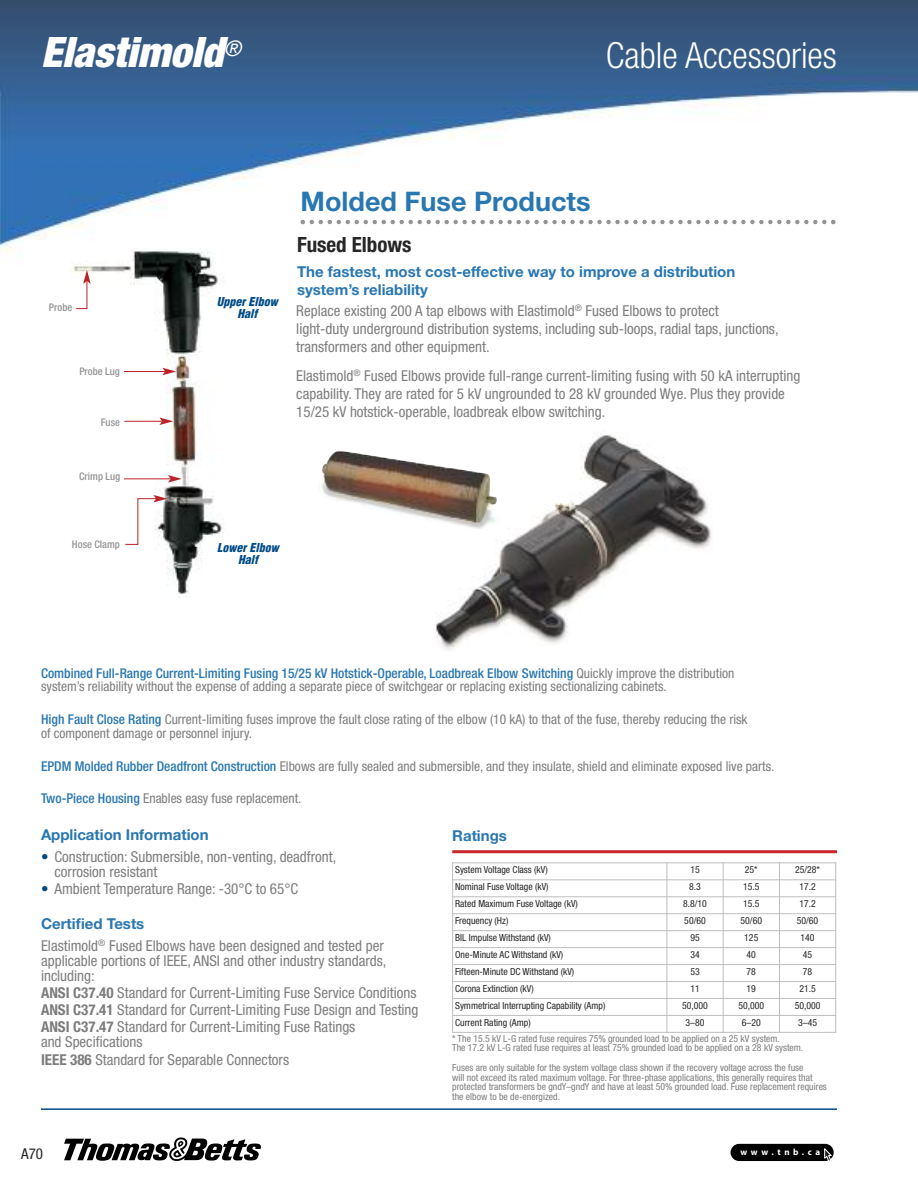
<style>
.page{position:relative;width:918px;height:1188px;background:#fff}
.page>*{position:absolute;margin:0;border:0;box-sizing:border-box;transform-origin:0 0}
.t1{font:italic 900 condensed 42px "Helvetica Neue LT Std";color:#fff}
.t2{font:300 condensed 36px "Helvetica Neue LT Std";color:#fff}
.t3{font:700 27px "Helvetica Neue LT Std";color:#2977b1}
.t4{font:700 condensed 21px "Helvetica Neue LT Std";color:#272627}
.t5{font:condensed 15px/18px "Helvetica Neue LT Std";color:#7d7d7d}
.t6{font:700 15px/18px "Helvetica Neue LT Std";color:#2977b1}
.t7{font:condensed 15px "Helvetica Neue LT Std";color:#272627}
.t8{font:condensed 13.5px/13.5px "Helvetica Neue LT Std";color:#7d7d7d}
.t9{font:italic 900 condensed 12px/12px "Helvetica LT Std";color:#004b86;text-align:center}
.t10{font:500 condensed 10.5px "Helvetica Neue LT Std";color:#939393}
.t11{font:condensed 9.75px/9.8px "Helvetica Neue LT Std";color:#7d7d7d}
.t12{font:condensed 9.75px "Helvetica Neue LT Std";color:#272627}
.t13{font:700 9px "Myriad Pro";letter-spacing:.405em;color:#fff}
.s1{font-weight:500;color:#2977b1}
.s2{color:#004b86}
.s3{font-weight:700;font-stretch:normal;color:#2977b1}
.s4{font-weight:700}
</style>
<div class="page">
<img style="left:0;top:0;width:918px;height:269px">
<hr style="left:41px;top:1108px;width:796px;height:2px;background:#004b86">
<svg style="left:64px;top:1137px;width:197px;height:24px"></svg>
<div style="left:731px;top:1144px;width:103px;height:17px;background:#000;border-radius:9px"></div>
<svg style="left:824px;top:1149px;width:7px;height:12px"></svg>
<svg style="left:301px;top:220px;width:535px;height:4px"></svg>
<img style="left:435px;top:431px;width:277px;height:219px">
<img style="left:318px;top:450px;width:184px;height:83px">
<hr style="left:452px;top:862px;width:1px;height:171px;background:#bebebe">
<hr style="left:667px;top:862px;width:1px;height:171px;background:#bebebe">
<hr style="left:723px;top:862px;width:1px;height:171px;background:#bebebe">
<hr style="left:779px;top:862px;width:1px;height:171px;background:#bebebe">
<hr style="left:835px;top:862px;width:1px;height:171px;background:#bebebe">
<hr style="left:452px;top:862px;width:384px;height:1px;background:#bebebe">
<hr style="left:452px;top:879px;width:384px;height:1px;background:#bebebe">
<hr style="left:452px;top:896px;width:384px;height:1px;background:#bebebe">
<hr style="left:452px;top:913px;width:384px;height:1px;background:#bebebe">
<hr style="left:452px;top:930px;width:384px;height:1px;background:#bebebe">
<hr style="left:452px;top:947px;width:384px;height:1px;background:#bebebe">
<hr style="left:452px;top:964px;width:384px;height:1px;background:#bebebe">
<hr style="left:452px;top:981px;width:384px;height:1px;background:#bebebe">
<hr style="left:452px;top:998px;width:384px;height:1px;background:#bebebe">
<hr style="left:452px;top:1015px;width:384px;height:1px;background:#bebebe">
<hr style="left:452px;top:1032px;width:384px;height:1px;background:#bebebe">
<hr style="left:452px;top:850px;width:385px;height:3px;background:#cc262b">
<img style="left:71px;top:248px;width:154px;height:350px">
<hr style="left:124px;top:421px;width:38px;height:1px;background:#ba2329">
<svg style="left:159px;top:418px;width:14px;height:7px"></svg>
<hr style="left:124px;top:478px;width:47px;height:1px;background:#ba2329">
<svg style="left:168px;top:475px;width:14px;height:8px"></svg>
<hr style="left:124px;top:371px;width:41px;height:1px;background:#ba2329">
<svg style="left:162px;top:368px;width:14px;height:7px"></svg>
<svg style="left:75px;top:270px;width:16px;height:39px"></svg>
<svg style="left:125px;top:495px;width:42px;height:50px"></svg>
<h1 class="t1" style="left:41px;top:38px;width:201px">Elastimold<sup>®</sup></h1>
<h2 class="t2" style="left:606px;top:42px;width:233px">Cable Accessories</h2>
<p class="t10" style="left:49px;top:304px;width:25px">Probe</p>
<p class="t10" style="left:79px;top:367px;width:42px">Probe Lug</p>
<p class="t10" style="left:101px;top:419px;width:21px">Fuse</p>
<p class="t10" style="left:79px;top:473px;width:43px">Crimp Lug</p>
<p class="t10" style="left:72px;top:540px;width:50px">Hose Clamp</p>
<p class="t9" style="left:217px;top:297px;width:63px">Upper Elbow<br>Half</p>
<h3 class="t3" style="left:301px;top:192px;width:292px">Molded Fuse Products</h3>
<h3 class="t4" style="left:297px;top:237px;width:116px">Fused Elbows</h3>
<p class="t6" style="left:297px;top:264px;width:440px">The fastest, most cost-effective way to improve a distribution system’s reliability</p>
<p class="t5" style="left:296px;top:303px;width:484px">Replace existing 200 A tap elbows with Elastimold<sup>®</sup> Fused Elbows to protect<br>light-duty underground distribution systems, including sub-loops, radial taps, junctions, transformers and other equipment.</p>
<p class="t5" style="left:296px;top:368px;width:506px">Elastimold<sup>®</sup> Fused Elbows provide full-range current-limiting fusing with 50 kA interrupting capability. They are rated for 5 kV ungrounded to 28 kV grounded Wye. Plus they provide<br>15/25 kV hotstick-operable, loadbreak elbow switching.</p>
<p class="t9" style="left:217px;top:543px;width:63px">Lower Elbow<br>Half</p>
<p class="t8" style="left:41px;top:668px;width:695px"><span class="s1">Combined Full-Range Current-Limiting Fusing 15/25 kV Hotstick-Operable, Loadbreak Elbow Switching</span> Quickly improve the distribution system’s reliability without the expense of adding a separate piece of switchgear or replacing existing sectionalizing cabinets.</p>
<p class="t8" style="left:41px;top:714px;width:708px"><span class="s1">High Fault Close Rating</span> Current-limiting fuses improve the fault close rating of the elbow (10 kA) to that of the fuse, thereby reducing the risk of component damage or personnel injury.</p>
<p class="t8" style="left:41px;top:760px;width:735px"><span class="s1">EPDM Molded Rubber Deadfront Construction</span> Elbows are fully sealed and submersible, and they insulate, shield and eliminate exposed live parts.</p>
<p class="t8" style="left:41px;top:793px;width:262px"><span class="s1">Two-Piece Housing</span> Enables easy fuse replacement.</p>
<p class="t6" style="left:41px;top:827px;width:169px">Application Information</p>
<p class="t5" style="left:55px;top:851px;width:283px;line-height:15px;text-indent:-14px"><span class="s2">•</span> Construction: Submersible, non-venting, deadfront, corrosion resistant</p>
<p class="t5" style="left:41px;top:881px;width:259px"><span class="s2">•</span> Ambient Temperature Range: -30°C to 65°C</p>
<p class="t5" style="left:41px;top:914px;width:344px;line-height:21.8px"><span class="s3">Certified Tests<br></span>Elastimold<sup>®</sup> Fused Elbows have been designed and tested per</p>
<p class="t5" style="left:41px;top:954px;width:347px;line-height:15px">applicable portions of IEEE, ANSI and other industry standards, including:</p>
<p class="t5" style="left:41px;top:986px;width:379px;line-height:17.1px"><span class="s4">ANSI C37.40</span> Standard for Current-Limiting Fuse Service Conditions<br><span class="s4">ANSI C37.41</span> Standard for Current-Limiting Fuse Design and Testing<br><span class="s4">ANSI C37.47</span> Standard for Current-Limiting Fuse Ratings</p>
<p class="t5" style="left:41px;top:1035px;width:250px;line-height:17.1px">and Specifications<br><span class="s4">IEEE 386</span> Standard for Separable Connectors</p>
<p class="t6" style="left:452px;top:828px;width:56px">Ratings</p>
<p class="t12" style="left:455px;top:866px;width:94px">System Voltage Class (kV)</p>
<p class="t12" style="left:690px;top:866px;width:11px">15</p>
<p class="t12" style="left:745px;top:866px;width:14px">25*</p>
<p class="t12" style="left:795px;top:866px;width:26px">25/28*</p>
<p class="t12" style="left:455px;top:883px;width:95px">Nominal Fuse Voltage (kV)</p>
<p class="t12" style="left:689px;top:883px;width:13px">8.3</p>
<p class="t12" style="left:743px;top:883px;width:18px">15.5</p>
<p class="t12" style="left:799px;top:883px;width:18px">17.2</p>
<p class="t12" style="left:455px;top:900px;width:124px">Rated Maximum Fuse Voltage (kV)</p>
<p class="t12" style="left:683px;top:900px;width:25px">8.8/10</p>
<p class="t12" style="left:743px;top:900px;width:18px">15.5</p>
<p class="t12" style="left:799px;top:900px;width:18px">17.2</p>
<p class="t12" style="left:455px;top:917px;width:55px">Frequency (Hz)</p>
<p class="t12" style="left:684px;top:917px;width:23px">50/60</p>
<p class="t12" style="left:741px;top:917px;width:23px">50/60</p>
<p class="t12" style="left:797px;top:917px;width:23px">50/60</p>
<p class="t12" style="left:455px;top:934px;width:97px">BIL Impulse Withstand (kV)</p>
<p class="t12" style="left:690px;top:934px;width:11px">95</p>
<p class="t12" style="left:744px;top:934px;width:16px">125</p>
<p class="t12" style="left:801px;top:934px;width:16px">140</p>
<p class="t12" style="left:455px;top:951px;width:110px">One-Minute AC Withstand (kV)</p>
<p class="t12" style="left:690px;top:951px;width:11px">34</p>
<p class="t12" style="left:747px;top:951px;width:11px">40</p>
<p class="t12" style="left:803px;top:951px;width:11px">45</p>
<p class="t12" style="left:455px;top:968px;width:121px">Fifteen-Minute DC Withstand (kV)</p>
<p class="t12" style="left:690px;top:968px;width:11px">53</p>
<p class="t12" style="left:747px;top:968px;width:11px">78</p>
<p class="t12" style="left:803px;top:968px;width:11px">78</p>
<p class="t12" style="left:455px;top:985px;width:80px">Corona Extinction (kV)</p>
<p class="t12" style="left:690px;top:985px;width:11px">11</p>
<p class="t12" style="left:747px;top:985px;width:11px">19</p>
<p class="t12" style="left:799px;top:985px;width:18px">21.5</p>
<p class="t12" style="left:455px;top:1002px;width:152px">Symmetrical Interrupting Capability (Amp)</p>
<p class="t12" style="left:682px;top:1002px;width:27px">50,000</p>
<p class="t12" style="left:738px;top:1002px;width:27px">50,000</p>
<p class="t12" style="left:795px;top:1002px;width:27px">50,000</p>
<p class="t12" style="left:455px;top:1019px;width:77px">Current Rating (Amp)</p>
<p class="t12" style="left:686px;top:1019px;width:20px">3–80</p>
<p class="t12" style="left:742px;top:1019px;width:20px">6–20</p>
<p class="t12" style="left:798px;top:1019px;width:20px">3–45</p>
<p class="t11" style="left:452px;top:1034px;width:353px">* The 15.5 kV L-G rated fuse requires 75% grounded load to be applied on a 25 kV system.<br>The 17.2 kV L-G rated fuse requires at least 75% grounded load to be applied on a 28 kV system.</p>
<p class="t11" style="left:452px;top:1063px;width:376px">Fuses are only suitable for the system voltage class shown if the recovery voltage across the fuse<br>will not exceed its rated maximum voltage. For three-phase applications, this generally requires that protected transformers be gndY–gndY and have at least 50% grounded load. Fuse replacement requires the elbow to be de-energized.</p>
<p class="t7" style="left:21px;top:1148px;width:23px">A70</p>
<p class="t13" style="left:740px;top:1149px;width:81px">www.tnb.ca</p>
</div>
